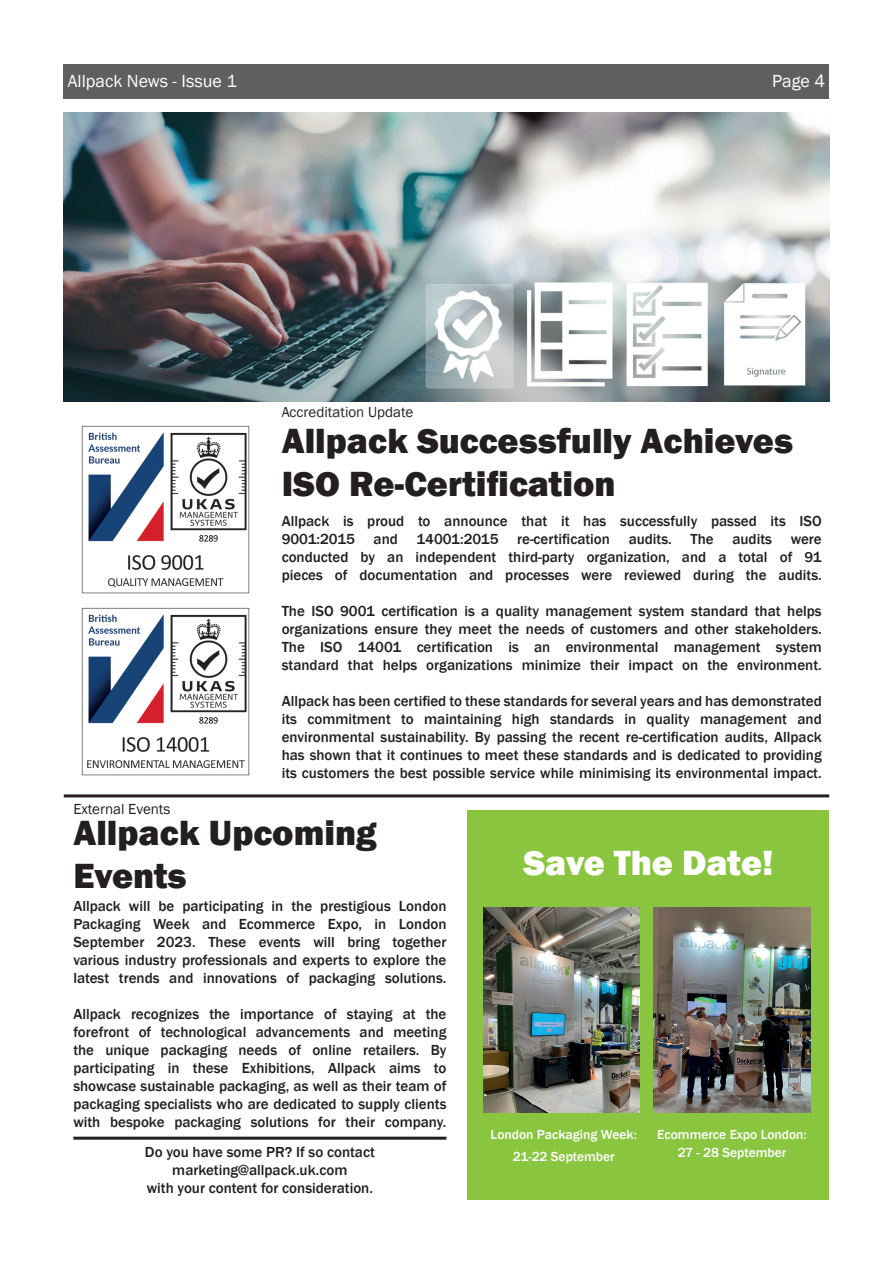
<style>
.page{position:relative;width:893px;height:1263px;background:#fff}
.page>*{position:absolute;margin:0;border:0;box-sizing:border-box;transform-origin:0 0}
.t1{font:800 36px/43.2px "Franklin Gothic";color:#231f20}
.t2{font:800 36px "Franklin Gothic";color:#fff}
.t3{font:18px "Franklin Gothic";color:#fff}
.t4{font:500 15px/18px "Franklin Gothic";color:#231f20;text-align:justify}
.t5{font:15px "Franklin Gothic";color:#231f20}
.t6{font:500 13.5px/18px "Franklin Gothic";color:#fff;text-align:center}
</style>
<div class="page">
<div style="left:468px;top:810px;width:361px;height:389px;background:#89c53f"></div>
<img style="left:81px;top:425px;width:169px;height:169px">
<img style="left:81px;top:607px;width:169px;height:169px">
<img style="left:64px;top:113px;width:765px;height:288px">
<hr style="left:64px;top:794px;width:765px;height:3px;background:#231f20">
<hr style="left:73px;top:1137px;width:373px;height:3px;background:#231f20">
<img style="left:483px;top:907px;width:156px;height:205px">
<img style="left:654px;top:907px;width:156px;height:205px">
<div style="left:64px;top:64px;width:765px;height:35px;background:#5f5f62"></div>
<p class="t3" style="left:68px;top:70px;width:171px">Allpack News - Issue 1</p>
<p class="t3" style="left:772px;top:70px;width:54px">Page 4</p>
<p class="t5" style="left:282px;top:403px;width:133px">Accreditation Update</p>
<h1 class="t1" style="left:282px;top:419px;width:513px">Allpack Successfully Achieves<br>ISO Re-Certification</h1>
<p class="t5" style="left:73px;top:800px;width:99px">External Events</p>
<p class="t4" style="left:282px;top:512px;width:542px">Allpack is proud to announce that it has successfully passed its ISO 9001:2015 and 14001:2015 re-certification audits. The audits were conducted by an independent third-party organization, and a total of 91 pieces of documentation and processes were reviewed during the audits.</p>
<p class="t4" style="left:282px;top:602px;width:542px">The ISO 9001 certification is a quality management system standard that helps organizations ensure they meet the needs of customers and other stakeholders.<br>The ISO 14001 certification is an environmental management system standard that helps organizations minimize their impact on the environment.</p>
<p class="t4" style="left:282px;top:692px;width:542px">Allpack has been certified to these standards for several years and has demonstrated its commitment to maintaining high standards in quality management and environmental sustainability. By passing the recent re-certification audits, Allpack has shown that it continues to meet these standards and is dedicated to providing its customers the best possible service while minimising its environmental impact.</p>
<h1 class="t1" style="left:73px;top:811px;width:305px">Allpack Upcoming<br>Events</h1>
<p class="t4" style="left:73px;top:897px;width:375px">Allpack will be participating in the prestigious London Packaging Week and Ecommerce Expo, in London September 2023. These events will bring together various industry professionals and experts to explore the latest trends and innovations of packaging solutions.</p>
<p class="t4" style="left:73px;top:1005px;width:375px">Allpack recognizes the importance of staying at the forefront of technological advancements and meeting the unique packaging needs of online retailers. By participating in these Exhibitions, Allpack aims to showcase sustainable packaging, as well as their team of packaging specialists who are dedicated to supply clients with bespoke packaging solutions for their company.</p>
<p class="t4" style="left:145px;top:1143px;width:231px;text-align:center">Do you have some PR? If so contact marketing@allpack.uk.com<br>with your content for consideration.</p>
<h1 class="t2" style="left:523px;top:840px;width:252px">Save The Date!</h1>
<p class="t6" style="left:491px;top:1124px;width:148px;line-height:21.6px">London Packaging Week:<br>21-22 September</p>
<p class="t6" style="left:657px;top:1126px;width:151px">Ecommerce Expo London:<br>27 - 28 September</p>
</div>
